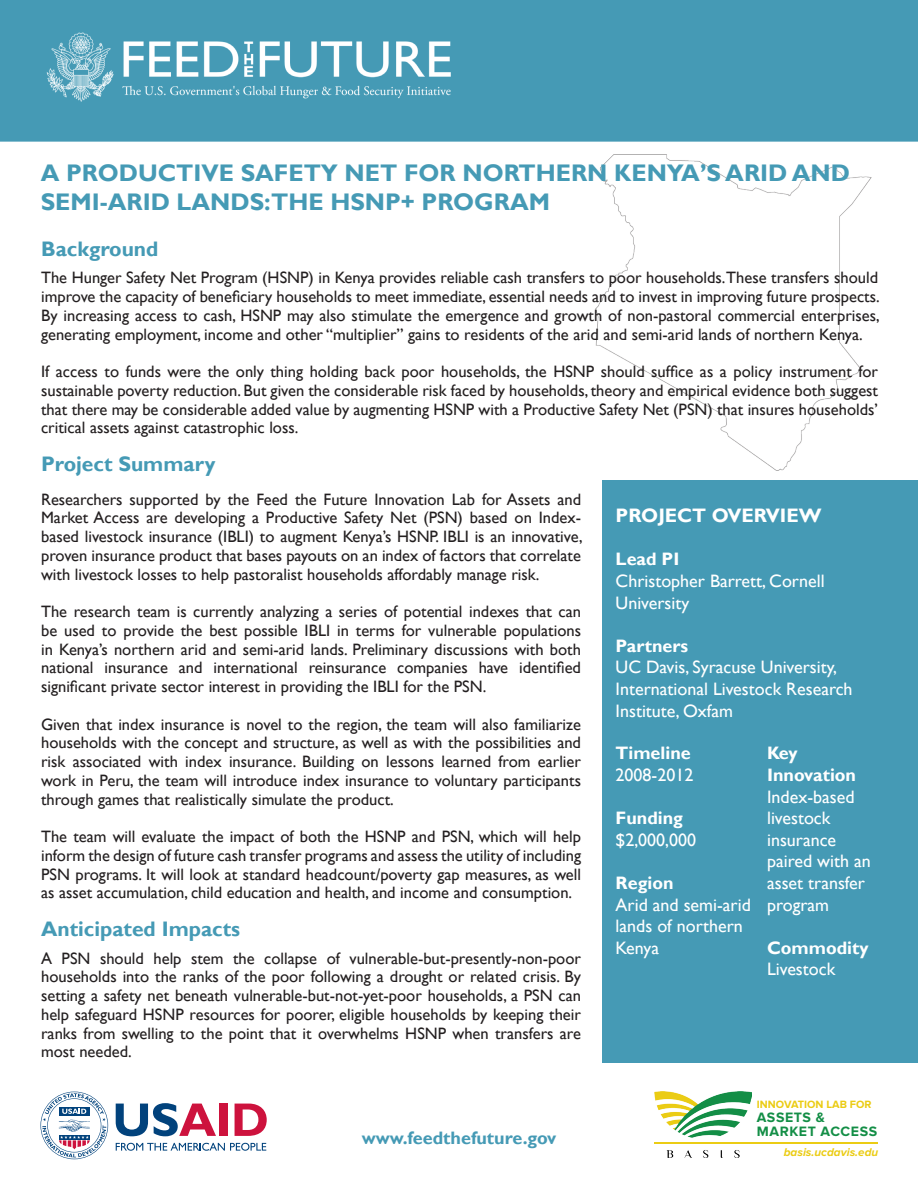
<style>
.page{position:relative;width:918px;height:1188px;background:#fff}
.page>*{position:absolute;margin:0;border:0;box-sizing:border-box;transform-origin:0 0}
.t1{font:700 24px/28.8px "Gill Sans";color:#459ab5}
.t2{font:700 21px "Gill Sans";color:#459ab5}
.t3{font:700 19.5px "Gill Sans";color:#fff}
.t4{font:18px/21.6px "Gill Sans";color:#fff}
.t5{font:700 18px/21.6px "Gill Sans";color:#fff}
.t6{font:700 18px "Gill Sans";color:#459ab5}
.t7{font:16.5px/18.8px "Gill Sans";color:#231f20;text-align:justify}
.t8{font:700 14.1px "Proxima Nova";letter-spacing:.04em;color:#138e46}
.t9{font:italic 700 11.7px "Proxima Nova";color:#ebcc14}
.t10{font:700 10.95px "Proxima Nova";color:#ebcc14}
</style>
<div class="page">
<img style="left:596px;top:154px;width:275px;height:317px">
<div style="left:0;top:0;width:918px;height:142px;background:#459ab5"></div>
<img style="left:41px;top:30px;width:446px;height:74px">
<div style="left:603px;top:481px;width:315px;height:582px;background:#459ab5"></div>
<svg style="left:116px;top:1143px;width:150px;height:8px"></svg>
<svg style="left:116px;top:1103px;width:100px;height:33px"></svg>
<div style="left:220px;top:1104px;width:8px;height:32px;background:#cd123d"></div>
<svg style="left:235px;top:1104px;width:32px;height:32px"></svg>
<svg style="left:40px;top:1092px;width:68px;height:67px"></svg>
<img style="left:655px;top:1092px;width:96px;height:65px">
<hr style="left:655px;top:1143px;width:223px;height:1px;background:#ebcc14">
<p class="t1" style="left:41px;top:160px;width:811px">A PRODUCTIVE SAFETY NET FOR NORTHERN KENYA’S ARID AND<br>SEMI-ARID LANDS:THE HSNP+ PROGRAM</p>
<p class="t2" style="left:41px;top:236px;width:119px">Background</p>
<p class="t7" style="left:41px;top:269px;width:840px">The Hunger Safety Net Program (HSNP) in Kenya provides reliable cash transfers to poor households.These transfers should improve the capacity of beneficiary households to meet immediate, essential needs and to invest in improving future prospects.<br>By increasing access to cash, HSNP may also stimulate the emergence and growth of non-pastoral commercial enterprises, generating employment, income and other “multiplier” gains to residents of the arid and semi-arid lands of northern Kenya.</p>
<p class="t7" style="left:41px;top:363px;width:839px">If access to funds were the only thing holding back poor households, the HSNP should suffice as a policy instrument for sustainable poverty reduction. But given the considerable risk faced by households, theory and empirical evidence both suggest that there may be considerable added value by augmenting HSNP with a Productive Safety Net (PSN) that insures households’ critical assets against catastrophic loss.</p>
<p class="t2" style="left:41px;top:451px;width:176px">Project Summary</p>
<p class="t7" style="left:41px;top:490px;width:543px">Researchers supported by the Feed the Future Innovation Lab for Assets and Market Access are developing a Productive Safety Net (PSN) based on Index&shy;based livestock insurance (IBLI) to augment Kenya’s HSNP. IBLI is an innovative, proven insurance product that bases payouts on an index of factors that correlate with livestock losses to help pastoralist households affordably manage risk.</p>
<p class="t7" style="left:41px;top:602px;width:541px">The research team is currently analyzing a series of potential indexes that can be used to provide the best possible IBLI in terms for vulnerable populations in Kenya’s northern arid and semi-arid lands. Preliminary discussions with both national insurance and international reinsurance companies have identified significant private sector interest in providing the IBLI for the PSN.</p>
<p class="t7" style="left:41px;top:715px;width:541px">Given that index insurance is novel to the region, the team will also familiarize households with the concept and structure, as well as with the possibilities and risk associated with index insurance. Building on lessons learned from earlier work in Peru, the team will introduce index insurance to voluntary participants through games that realistically simulate the product.</p>
<p class="t7" style="left:41px;top:827px;width:541px">The team will evaluate the impact of both the HSNP and PSN, which will help inform the design of future cash transfer programs and assess the utility of including PSN programs. It will look at standard headcount/poverty gap measures, as well as asset accumulation, child education and health, and income and consumption.</p>
<p class="t2" style="left:41px;top:916px;width:201px">Anticipated Impacts</p>
<p class="t7" style="left:41px;top:949px;width:541px">A PSN should help stem the collapse of vulnerable-but-presently-non-poor households into the ranks of the poor following a drought or related crisis. By setting a safety net beneath vulnerable-but-not-yet-poor households, a PSN can help safeguard HSNP resources for poorer, eligible households by keeping their ranks from swelling to the point that it overwhelms HSNP when transfers are most needed.</p>
<p class="t3" style="left:616px;top:504px;width:207px">PROJECT OVERVIEW</p>
<p class="t5" style="left:616px;top:549px;width:65px">Lead PI</p>
<p class="t4" style="left:616px;top:570px;width:211px">Christopher Barrett, Cornell<br>University</p>
<p class="t5" style="left:616px;top:635px;width:74px">Partners</p>
<p class="t4" style="left:616px;top:657px;width:238px">UC Davis, Syracuse University,<br>International Livestock Research<br>Institute, Oxfam</p>
<p class="t5" style="left:616px;top:743px;width:77px">Timeline</p>
<p class="t4" style="left:616px;top:765px;width:79px">2008-2012</p>
<p class="t5" style="left:616px;top:808px;width:69px">Funding</p>
<p class="t4" style="left:616px;top:829px;width:82px">$2,000,000</p>
<p class="t5" style="left:616px;top:873px;width:59px">Region</p>
<p class="t4" style="left:616px;top:894px;width:137px">Arid and semi-arid lands of northern<br>Kenya</p>
<p class="t5" style="left:767px;top:743px;width:91px">Key<br>Innovation</p>
<p class="t4" style="left:767px;top:786px;width:105px">Index-based livestock insurance paired with an asset transfer program</p>
<p class="t5" style="left:767px;top:937px;width:103px">Commodity</p>
<p class="t4" style="left:767px;top:959px;width:70px">Livestock</p>
<p class="t6" style="left:362px;top:1127px;width:196px">www.feedthefuture.gov</p>
<p class="t10" style="left:757px;top:1098px;width:116px">INNOVATION LAB FOR</p>
<p class="t8" style="left:757px;top:1109px;width:69px">ASSETS &amp;</p>
<p class="t8" style="left:757px;top:1123px;width:122px">MARKET ACCESS</p>
<p class="t9" style="left:784px;top:1146px;width:96px">basis.ucdavis.edu</p>
</div>
